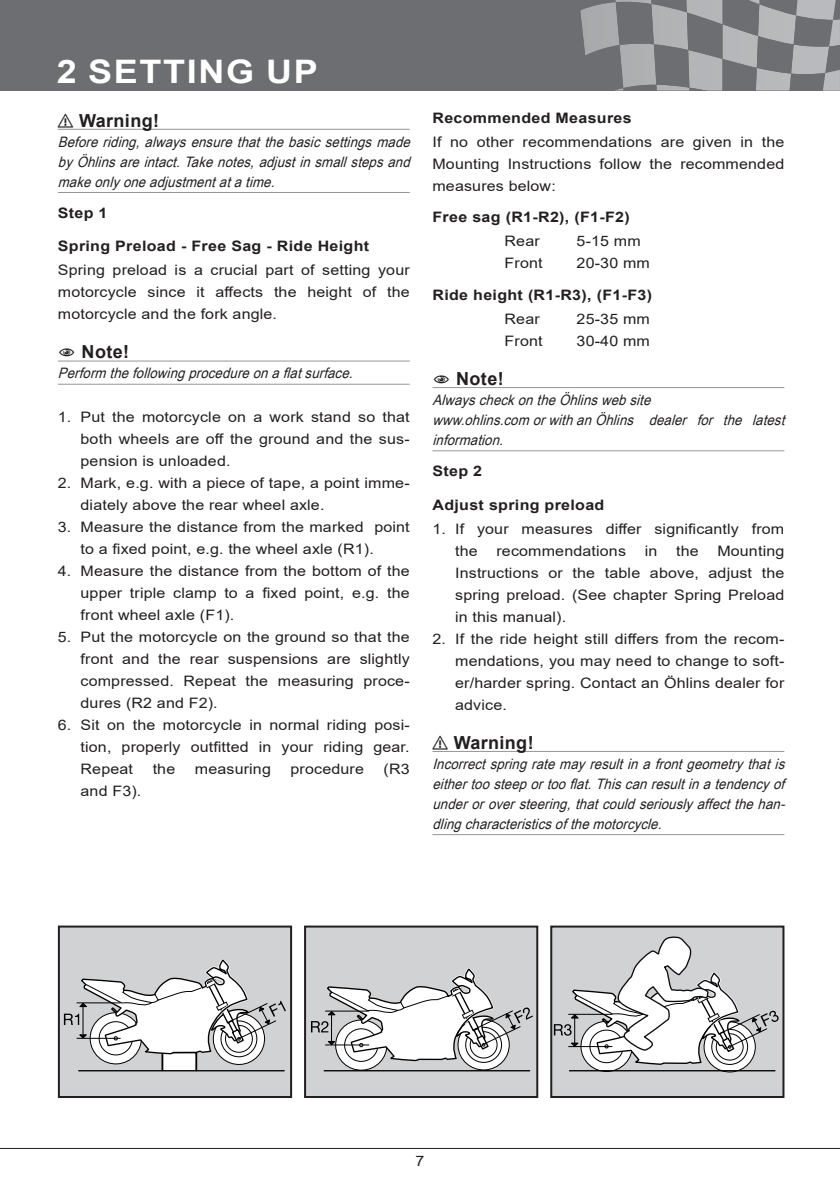
<style>
.page{position:relative;width:840px;height:1191px;background:#fff}
.page>*{position:absolute;margin:0;border:0;box-sizing:border-box;transform-origin:0 0}
.t1{font:700 32.4px "Arial";letter-spacing:.045em;color:#fff;scale:1.11 1}
.t2{font:700 18px "Arial";letter-spacing:.02em;color:#231f20}
.t3{font:14.4px/22px "Arial";letter-spacing:.01em;color:#231f20;text-align:justify;scale:1.11 1}
.t4{font:italic 14.4px/20px "Arial Narrow";letter-spacing:.01em;color:#231f20;scale:1.11 1}
.t5{font:700 14.4px "Arial";letter-spacing:.02em;color:#231f20;scale:1.11 1}
</style>
<div class="page">
<div style="left:0;top:0;width:839px;height:91px;background:#6d6e71"></div>
<svg style="left:580px;top:0;width:259px;height:91px"></svg>
<hr style="left:0;top:1148px;width:839px;height:1px;background:#231f20">
<hr style="left:58px;top:129px;width:351px;height:1px;background:#939598">
<hr style="left:58px;top:192px;width:351px;height:1px;background:#939598">
<hr style="left:58px;top:361px;width:351px;height:1px;background:#939598">
<hr style="left:58px;top:384px;width:351px;height:1px;background:#939598">
<hr style="left:432px;top:387px;width:351px;height:1px;background:#939598">
<hr style="left:432px;top:450px;width:351px;height:1px;background:#939598">
<hr style="left:432px;top:751px;width:351px;height:1px;background:#939598">
<hr style="left:432px;top:834px;width:351px;height:1px;background:#939598">
<div style="left:59px;top:926px;width:232px;height:171px;background:#d1d2d4"></div>
<div style="left:58px;top:925px;width:234px;height:173px;border:2px solid #231f20"></div>
<div style="left:305px;top:926px;width:232px;height:171px;background:#d1d2d4"></div>
<div style="left:304px;top:925px;width:234px;height:173px;border:2px solid #231f20"></div>
<div style="left:551px;top:926px;width:232px;height:171px;background:#d1d2d4"></div>
<div style="left:550px;top:925px;width:234px;height:173px;border:2px solid #231f20"></div>
<svg style="left:64px;top:960px;width:222px;height:112px"></svg>
<svg style="left:311px;top:969px;width:221px;height:103px"></svg>
<svg style="left:553px;top:936px;width:225px;height:137px"></svg>
<h1 class="t1" style="left:57px;top:59px;width:236px">2 SETTI G UP</h1>
<p class="t2" style="left:58px;top:113px;width:103px">⚠ Warninge!</p>
<p class="t4" style="left:58px;top:133px;width:321px;text-align:justify">Before riding, always ensure that the basic settings made by Öhlins are intact.Take notes, adjust in small steps and make only one adjustmentata time.</p>
<p class="t5" style="left:58px;top:207px;width:46px">Step 1</p>
<p class="t5" style="left:58px;top:241px;width:282px">Spring Preload - Free Sag - Ride Height</p>
<p class="t3" style="left:58px;top:260px;width:318px">Spring preload is a crucial part of setting your motorcycle since it affects the height of the motorcycle and the fork angle.</p>
<p class="t2" style="left:95px;top:345px;width:36px">otee!</p>
<p class="t4" style="left:58px;top:363px;width:271px">Perform thefollowingprocedureonaflatsurface.</p>
<p class="t3" style="left:81px;top:407px;width:298px;text-indent:-23px">1. Put the motorcycle on a work stand so that both wheels are off the ground and the sus&shy;pension is unloaded.</p>
<p class="t3" style="left:81px;top:473px;width:298px;text-indent:-23px">2. Mark, e.g. with a piece of tape, a point imme&shy;diately above the rear wheel axle.</p>
<p class="t3" style="left:81px;top:517px;width:298px;text-indent:-23px">3. Measure the distance from the marked point to a fixed point, e.g. the wheel axle (R1).</p>
<p class="t3" style="left:81px;top:561px;width:298px;text-indent:-23px">4. Measure the distance from the bottom of the upper triple clamp to a fixed point, e.g. the front wheel axle (F1).</p>
<p class="t3" style="left:81px;top:627px;width:298px;text-indent:-23px">5. Put the motorcycle on the ground so that the front and the rear suspensions are slightly compressed. Repeat the measuring proce&shy;dures (R2 and F2).</p>
<p class="t3" style="left:81px;top:715px;width:298px;text-indent:-23px">6. Sit on the motorcycle in normal riding posi&shy;tion, properly outfitted in your riding gear.<br>Repeat</p>
<p class="t3" style="left:153px;top:759px;width:22px">the</p>
<p class="t3" style="left:195px;top:759px;width:70px">measuring</p>
<p class="t3" style="left:290px;top:759px;width:68px">procedure</p>
<p class="t3" style="left:383px;top:759px;width:25px">(R3</p>
<p class="t3" style="left:81px;top:781px;width:56px">and F3).</p>
<p class="t5" style="left:432px;top:113px;width:181px">Recommended Measures</p>
<p class="t3" style="left:432px;top:132px;width:318px">If no other recommendations are given in the Mounting Instructions follow the recommended measures below:</p>
<p class="t5" style="left:432px;top:212px;width:179px">Free sag (R1-R2), (F1-F2)</p>
<p class="t3" style="left:504px;top:230px;width:33px">Rear</p>
<p class="t3" style="left:576px;top:230px;width:59px">5-15 mm</p>
<p class="t3" style="left:504px;top:252px;width:36px">Front</p>
<p class="t3" style="left:576px;top:252px;width:67px">20-30 mm</p>
<p class="t5" style="left:432px;top:289px;width:199px">Ride height (R1-R3), (F1-F3)</p>
<p class="t3" style="left:504px;top:308px;width:33px">Rear</p>
<p class="t3" style="left:576px;top:308px;width:67px">25-35 mm</p>
<p class="t3" style="left:504px;top:330px;width:36px">Front</p>
<p class="t3" style="left:576px;top:330px;width:67px">30-40 mm</p>
<p class="t2" style="left:469px;top:372px;width:36px">otee!</p>
<p class="t4" style="left:432px;top:391px;width:321px">Always check on the Öhlins web site<br>www.ohlins.com orwith an Öhlins dealer for the latest information.</p>
<p class="t5" style="left:432px;top:466px;width:46px">Step 2</p>
<p class="t5" style="left:432px;top:499px;width:156px">Adjust spring preload</p>
<p class="t3" style="left:455px;top:519px;width:298px;text-indent:-23px">1. If your measures differ significantly from the</p>
<p class="t3" style="left:455px;top:541px;width:298px;text-indent:262px">Mounting Instructions or the table above, adjust the spring preload. (See chapter Spring Preload in this manual).</p>
<p class="t3" style="left:455px;top:629px;width:298px;text-indent:-23px">2. If the ride height still differs from the recom&shy;mendations, you may need to change to soft&shy;er/harder spring. Contact an Öhlins dealer for advice.</p>
<p class="t2" style="left:432px;top:735px;width:103px">⚠ Warninge!</p>
<p class="t4" style="left:432px;top:755px;width:323px">Incorrect spring rate may result in a front geometry that is eithertoosteeportooflat.Thiscanresultinatendencyof under or over steering, that could seriously affect the han&shy;dling characteristics of the motorcycle.</p>
<p class="t3" style="left:496px;top:541px;width:118px">recommendations</p>
<p class="t3" style="left:644px;top:541px;width:13px">in</p>
<p class="t3" style="left:675px;top:541px;width:22px">the</p>
<p class="t3" style="left:415px;top:1151px;width:10px">7</p>
</div>
